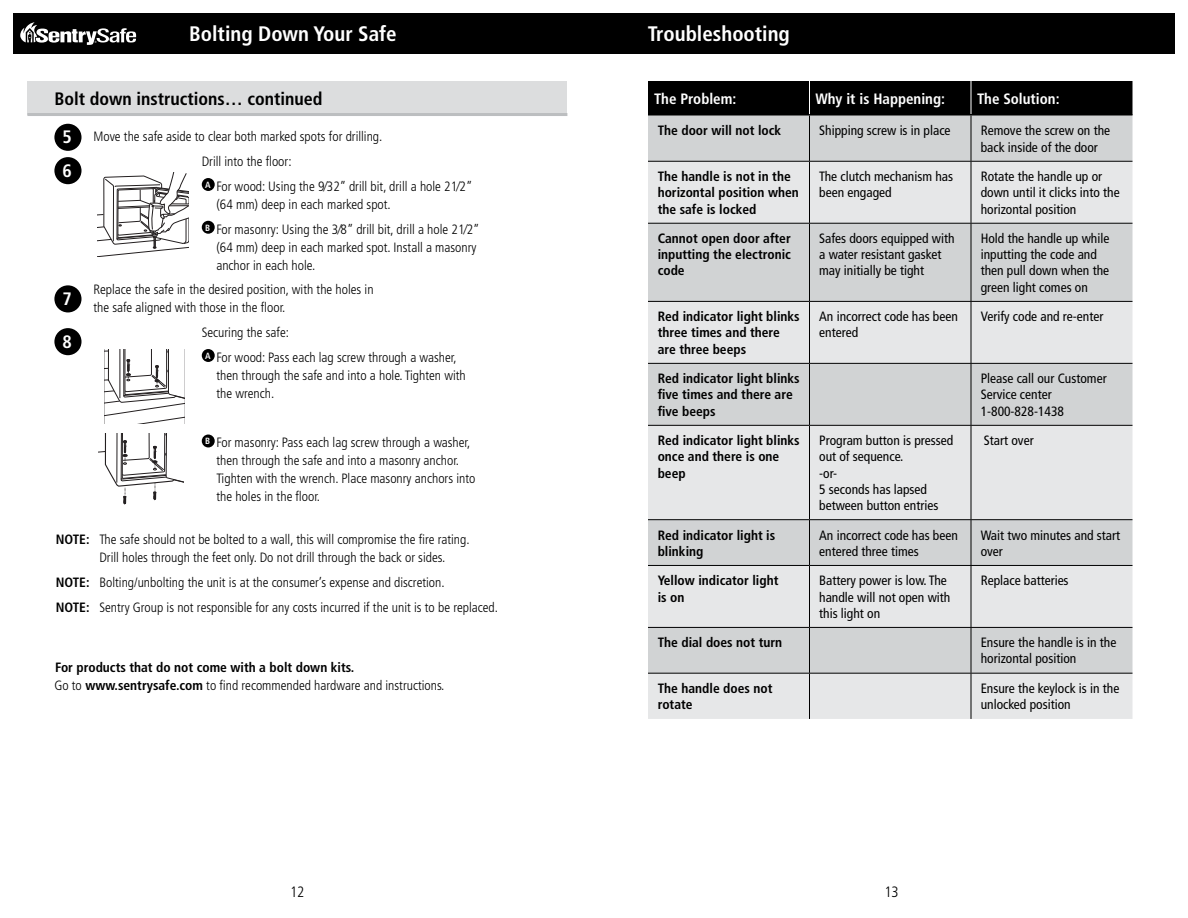
<style>
.page{position:relative;width:1188px;height:918px;background:#fff}
.page>*{position:absolute;margin:0;border:0;box-sizing:border-box;transform-origin:0 0}
.t1{font:700 condensed 21px "Frutiger";color:#fff}
.t2{font:700 condensed 18px "Frutiger";color:#000}
.t3{font:700 condensed 18px "Frutiger";color:#fff}
.t4{font:700 condensed 15px "Frutiger";color:#fff}
.t5{font:300 condensed 15px "Frutiger";color:#000}
.t6{font:300 condensed 13.5px/18px "Frutiger";color:#000}
.t7{font:condensed 13.5px/16.2px "Frutiger";color:#000}
.t8{font:700 condensed 13.5px/16.2px "Frutiger";color:#000}
.s1{font-weight:700;font-size:18px;color:#fff}
.s2{font-weight:700}
.s3{font-weight:300}
</style>
<div class="page">
<div style="left:594px;top:14px;width:580px;height:40px;background:#000"></div>
<div style="left:14px;top:14px;width:580px;height:40px;background:#000"></div>
<svg style="left:20px;top:22px;width:116px;height:23px"></svg>
<div style="left:54px;top:124px;width:28px;height:27px;background:#000;border-radius:50%"></div>
<div style="left:54px;top:157px;width:28px;height:27px;background:#000;border-radius:50%"></div>
<div style="left:202px;top:178px;width:13px;height:13px;background:#000;border-radius:50%"></div>
<div style="left:202px;top:221px;width:13px;height:13px;background:#000;border-radius:50%"></div>
<div style="left:54px;top:285px;width:28px;height:27px;background:#000;border-radius:50%"></div>
<div style="left:54px;top:328px;width:28px;height:27px;background:#000;border-radius:50%"></div>
<div style="left:202px;top:349px;width:13px;height:13px;background:#000;border-radius:50%"></div>
<div style="left:202px;top:435px;width:13px;height:12px;background:#000;border-radius:50%"></div>
<div style="left:648px;top:81px;width:484px;height:33px;background:#000"></div>
<div style="left:648px;top:116px;width:484px;height:45px;background:#d1d3d4"></div>
<svg style="left:648px;top:162px;width:484px;height:557px;background:#dcdedf"></svg>
<hr style="left:648px;top:114px;width:162px;height:2px;background:#000">
<hr style="left:810px;top:114px;width:161px;height:2px;background:#000">
<hr style="left:971px;top:114px;width:162px;height:2px;background:#000">
<hr style="left:809px;top:116px;width:1px;height:45px;background:#000">
<hr style="left:971px;top:116px;width:1px;height:45px;background:#000">
<hr style="left:648px;top:161px;width:162px;height:1px;background:#000">
<hr style="left:810px;top:161px;width:161px;height:1px;background:#000">
<hr style="left:809px;top:162px;width:1px;height:61px;background:#000">
<hr style="left:971px;top:161px;width:162px;height:1px;background:#000">
<hr style="left:971px;top:162px;width:1px;height:61px;background:#000">
<hr style="left:648px;top:223px;width:162px;height:1px;background:#000">
<hr style="left:810px;top:223px;width:161px;height:1px;background:#000">
<hr style="left:809px;top:224px;width:1px;height:77px;background:#000">
<hr style="left:971px;top:223px;width:162px;height:1px;background:#000">
<hr style="left:971px;top:224px;width:1px;height:77px;background:#000">
<hr style="left:648px;top:301px;width:162px;height:1px;background:#000">
<hr style="left:810px;top:301px;width:161px;height:1px;background:#000">
<hr style="left:809px;top:302px;width:1px;height:61px;background:#000">
<hr style="left:971px;top:301px;width:162px;height:1px;background:#000">
<hr style="left:971px;top:302px;width:1px;height:61px;background:#000">
<hr style="left:648px;top:363px;width:162px;height:1px;background:#000">
<hr style="left:810px;top:363px;width:161px;height:1px;background:#000">
<hr style="left:809px;top:364px;width:1px;height:61px;background:#000">
<hr style="left:971px;top:363px;width:162px;height:1px;background:#000">
<hr style="left:971px;top:364px;width:1px;height:61px;background:#000">
<hr style="left:648px;top:425px;width:162px;height:1px;background:#000">
<hr style="left:810px;top:425px;width:161px;height:1px;background:#000">
<hr style="left:809px;top:426px;width:1px;height:93px;background:#000">
<hr style="left:971px;top:425px;width:162px;height:1px;background:#000">
<hr style="left:971px;top:426px;width:1px;height:93px;background:#000">
<hr style="left:648px;top:519px;width:162px;height:1px;background:#000">
<hr style="left:810px;top:519px;width:161px;height:1px;background:#000">
<hr style="left:809px;top:520px;width:1px;height:45px;background:#000">
<hr style="left:971px;top:519px;width:162px;height:1px;background:#000">
<hr style="left:971px;top:520px;width:1px;height:45px;background:#000">
<hr style="left:648px;top:565px;width:162px;height:1px;background:#000">
<hr style="left:810px;top:565px;width:161px;height:1px;background:#000">
<hr style="left:809px;top:566px;width:1px;height:61px;background:#000">
<hr style="left:971px;top:565px;width:162px;height:1px;background:#000">
<hr style="left:971px;top:566px;width:1px;height:61px;background:#000">
<hr style="left:809px;top:628px;width:1px;height:45px;background:#000">
<hr style="left:971px;top:628px;width:1px;height:45px;background:#000">
<hr style="left:809px;top:674px;width:1px;height:45px;background:#000">
<hr style="left:971px;top:674px;width:1px;height:45px;background:#000">
<hr style="left:809px;top:81px;width:1px;height:33px;background:#fff">
<hr style="left:971px;top:81px;width:1px;height:33px;background:#fff">
<hr style="left:648px;top:627px;width:162px;height:1px;background:#000">
<hr style="left:810px;top:627px;width:161px;height:1px;background:#000">
<hr style="left:971px;top:627px;width:162px;height:1px;background:#000">
<hr style="left:648px;top:673px;width:162px;height:1px;background:#000">
<hr style="left:810px;top:673px;width:161px;height:1px;background:#000">
<hr style="left:971px;top:673px;width:162px;height:1px;background:#000">
<div style="left:27px;top:81px;width:540px;height:34px;background:#dcddde"></div>
<hr style="left:27px;top:113px;width:540px;height:3px;background:#bcbec0">
<svg style="left:98px;top:173px;width:90px;height:84px"></svg>
<svg style="left:105px;top:349px;width:79px;height:74px"></svg>
<svg style="left:98px;top:433px;width:86px;height:72px"></svg>
<h1 class="t1" style="left:189px;top:21px;width:209px">Bolting Down Your Safe</h1>
<h1 class="t1" style="left:648px;top:21px;width:143px">Troubleshooting</h1>
<h2 class="t2" style="left:54px;top:88px;width:270px">Bolt down instructions… continued</h2>
<p class="t6" style="left:62px;top:128px;width:321px"><span class="s1">5</span> Move the safe aside to clear both marked spots for drilling.</p>
<h2 class="t3" style="left:62px;top:160px;width:11px">6</h2>
<p class="t6" style="left:202px;top:149px;width:272px;line-height:24.8px">Drill into the floor:<br><sup>A</sup> For wood: Using the 9⁄32” drill bit, drill a hole 21⁄2”</p>
<p class="t6" style="left:205px;top:192px;width:276px;line-height:24.8px;text-indent:11px">(64 mm) deep in each marked spot.<br><sup>B</sup> For masonry: Using the 3⁄8” drill bit, drill a hole 21⁄2”</p>
<p class="t6" style="left:216px;top:238px;width:262px">(64 mm) deep in each marked spot. Install a masonry anchor in each hole.</p>
<h2 class="t3" style="left:62px;top:288px;width:11px">7</h2>
<p class="t6" style="left:93px;top:281px;width:282px">Replace the safe in the desired position, with the holes in the safe aligned with those in the floor.</p>
<h2 class="t3" style="left:62px;top:331px;width:11px">8</h2>
<p class="t6" style="left:202px;top:320px;width:256px;line-height:24.8px">Securing the safe:<br><sup>A</sup> For wood: Pass each lag screw through a washer,</p>
<p class="t6" style="left:216px;top:366px;width:251px">then through the safe and into a hole. Tighten with the wrench.</p>
<p class="t6" style="left:216px;top:434px;width:260px;text-indent:-11px"><sup>B</sup> For masonry: Pass each lag screw through a washer, then through the safe and into a masonry anchor.<br>Tighten with the wrench. Place masonry anchors into the holes in the floor.</p>
<p class="t6" style="left:99px;top:531px;width:372px;text-indent:-43px"><span class="s2">NOTE:</span> The safe should not be bolted to a wall, this will compromise the fire rating.<br>Drill holes through the feet only. Do not drill through the back or sides.</p>
<p class="t6" style="left:56px;top:570px;width:444px;line-height:24.8px"><span class="s2">NOTE:</span> Bolting/unbolting the unit is at the consumer’s expense and discretion.<br><span class="s2">NOTE:</span> Sentry Group is not responsible for any costs incurred if the unit is to be replaced.</p>
<p class="t8" style="left:54px;top:659px;width:392px;line-height:18px">For products that do not come with a bolt down kits.<br><span class="s3">Go to</span> www.sentrysafe.com <span class="s3">to find recommended hardware and instructions.</span></p>
<p class="t4" style="left:654px;top:89px;width:84px">The Problem:</p>
<p class="t4" style="left:816px;top:89px;width:131px">Why it is Happening:</p>
<p class="t4" style="left:977px;top:89px;width:84px">The Solution:</p>
<p class="t8" style="left:658px;top:123px;width:125px">The door will not lock</p>
<p class="t7" style="left:819px;top:123px;width:133px">Shipping screw is in place</p>
<p class="t7" style="left:981px;top:123px;width:131px">Remove the screw on the back inside of the door</p>
<p class="t8" style="left:658px;top:168px;width:143px">The handle is not in the horizontal position when the safe is locked</p>
<p class="t7" style="left:819px;top:168px;width:135px">The clutch mechanism has been engaged</p>
<p class="t7" style="left:981px;top:168px;width:140px">Rotate the handle up or down until it clicks into the horizontal position</p>
<p class="t8" style="left:658px;top:230px;width:135px;text-align:justify">Cannot open door after inputting the electronic code</p>
<p class="t7" style="left:819px;top:230px;width:137px">Safes doors equipped with a water resistant gasket may initially be tight</p>
<p class="t7" style="left:981px;top:230px;width:130px">Hold the handle up while inputting the code and then pull down when the green light comes on</p>
<p class="t8" style="left:658px;top:308px;width:144px">Red indicator light blinks three times and there are three beeps</p>
<p class="t7" style="left:819px;top:309px;width:140px">An incorrect code has been entered</p>
<p class="t7" style="left:981px;top:309px;width:124px">Verify code and re-enter</p>
<p class="t8" style="left:658px;top:370px;width:144px">Red indicator light blinks five times and there are five beeps</p>
<p class="t7" style="left:981px;top:371px;width:127px">Please call our Customer<br>Service center<br>1-800-828-1438</p>
<p class="t8" style="left:658px;top:432px;width:144px">Red indicator light blinks once and there is one beep</p>
<p class="t7" style="left:819px;top:432px;width:136px">Program button is pressed out of sequence.<br>-or-<br>5 seconds has lapsed between button entries</p>
<p class="t7" style="left:984px;top:432px;width:51px">Start over</p>
<p class="t8" style="left:658px;top:527px;width:119px">Red indicator light is blinking</p>
<p class="t7" style="left:819px;top:527px;width:140px">An incorrect code has been entered three times</p>
<p class="t7" style="left:981px;top:527px;width:141px">Wait two minutes and start over</p>
<p class="t8" style="left:658px;top:573px;width:122px">Yellow indicator light is on</p>
<p class="t7" style="left:819px;top:573px;width:133px">Battery power is low. The handle will not open with this light on</p>
<p class="t7" style="left:981px;top:573px;width:89px">Replace batteries</p>
<p class="t8" style="left:658px;top:635px;width:126px">The dial does not turn</p>
<p class="t7" style="left:981px;top:635px;width:137px">Ensure the handle is in the horizontal position</p>
<p class="t8" style="left:658px;top:680px;width:116px">The handle does not rotate</p>
<p class="t7" style="left:981px;top:680px;width:140px">Ensure the keylock is in the unlocked position</p>
<p class="t5" style="left:290px;top:883px;width:16px">12</p>
<p class="t5" style="left:884px;top:883px;width:16px">13</p>
</div>
